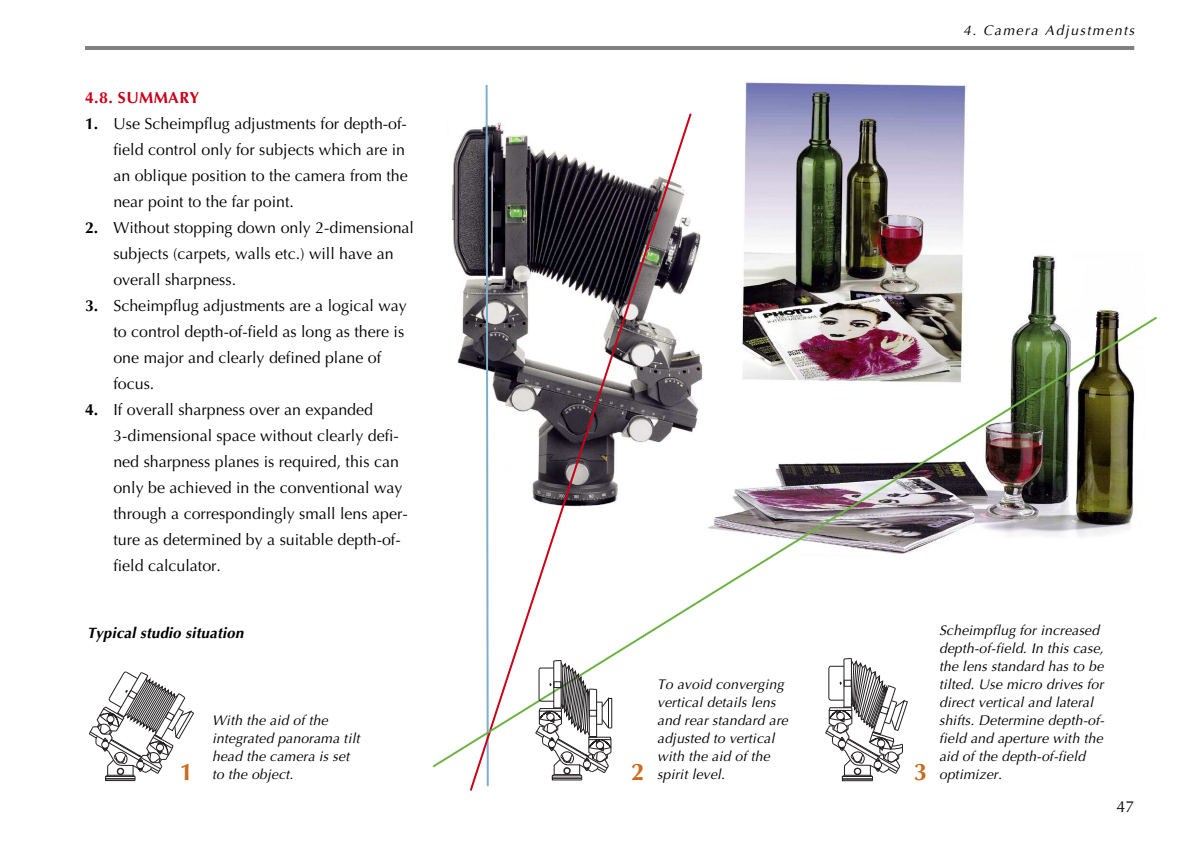
<style>
.page{position:relative;width:1191px;height:842px;background:#fff}
.page>*{position:absolute;margin:0;border:0;box-sizing:border-box;transform-origin:0 0}
.t1{font:700 24px "Optima CELT";color:#cf691b}
.t2{font:16px/26px "Optima CELT";color:#000}
.t3{font:700 16px "Optima CELT";letter-spacing:.02em;color:#ca0017}
.t4{font:italic 700 15px "Optima CELT";letter-spacing:.01em;color:#000}
.t5{font:italic 14px/18px "Optima CELT";letter-spacing:.01em;color:#000}
.t6{font:italic 14px "Optima CELT";letter-spacing:.11em;color:#000}
.s1{font-weight:700}
.s2{font-weight:700;font-style:normal;font-size:24px;color:#cf691b}
</style>
<div class="page">
<hr style="left:85px;top:46px;width:1049px;height:4px;background:#808080">
<img style="left:452px;top:81px;width:668px;height:234px">
<svg style="left:484px;top:83px;width:6px;height:28px"></svg>
<svg style="left:468px;top:111px;width:225px;height:680px"></svg>
<img style="left:432px;top:315px;width:725px;height:454px">
<svg style="left:88px;top:671px;width:106px;height:110px"></svg>
<svg style="left:534px;top:659px;width:79px;height:121px"></svg>
<svg style="left:824px;top:658px;width:84px;height:123px"></svg>
<p class="t3" style="left:85px;top:91px;width:116px">4.8. SUMMARY</p>
<p class="t2" style="left:113px;top:112px;width:296px;text-indent:-28px"><span class="s1">1.</span> Use Scheimpflug adjustments for depth-of&shy;field control only for subjects which are in an oblique position to the camera from the near point to the far point.</p>
<p class="t2" style="left:113px;top:216px;width:302px;text-indent:-28px"><span class="s1">2.</span> Without stopping down only 2-dimensional subjects (carpets, walls etc.) will have an overall sharpness.</p>
<p class="t2" style="left:113px;top:294px;width:295px;text-indent:-28px"><span class="s1">3.</span> Scheimpflug adjustments are a logical way to control depth-of-field as long as there is one major and clearly defined plane of focus.</p>
<p class="t2" style="left:113px;top:398px;width:296px;text-indent:-28px"><span class="s1">4.</span> If overall sharpness over an expanded 3-dimensional space without clearly defi&shy;ned sharpness planes is required, this can only be achieved in the conventional way through a correspondingly small lens aper&shy;ture as determined by a suitable depth-of&shy;field calculator.</p>
<p class="t6" style="left:963px;top:24px;width:173px">4. Camera Adjustments</p>
<p class="t5" style="left:939px;top:622px;width:167px">Scheimpflug for increased depth-of-field. In this case, the lens standard has to be tilted. Use micro drives for direct vertical and lateral shifts. Determine depth-of&shy;field and aperture with the aid of the depth-of-field</p>
<p class="t4" style="left:87px;top:626px;width:158px">Typical studio situation</p>
<p class="t5" style="left:657px;top:677px;width:132px">To avoid converging vertical details lens and rear standard are adjusted to vertical with the aid of the spirit level.</p>
<p class="t5" style="left:212px;top:713px;width:149px">With the aid of the integrated panorama tilt head the camera is set to the object.</p>
<h1 class="t1" style="left:180px;top:761px;width:15px">1</h1>
<h1 class="t1" style="left:631px;top:762px;width:15px">2</h1>
<p class="t5" style="left:914px;top:766px;width:89px"><span class="s2">3</span> optimizer.</p>
<p class="t2" style="left:1116px;top:795px;width:19px">47</p>
</div>
